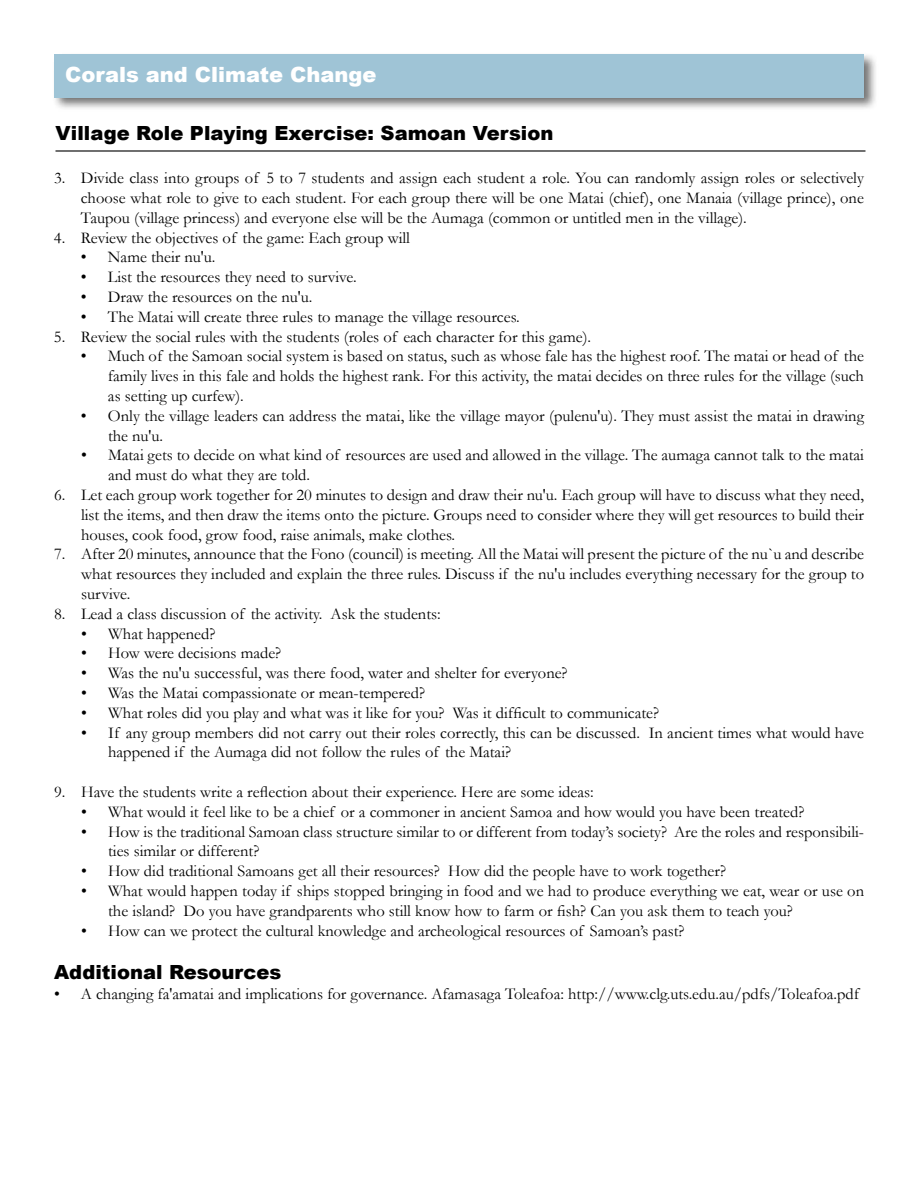
<style>
.page{position:relative;width:918px;height:1188px;background:#fff}
.page>*{position:absolute;margin:0;border:0;box-sizing:border-box;transform-origin:0 0}
.t1{font:900 21px "Arial";color:#fff}
.t2{font:900 19.5px "Arial";color:#000}
.t3{font:16.5px/19.8px "Garamond";color:#000}
</style>
<div class="page">
<div style="left:52px;top:52px;width:826px;height:60px;background:#000;opacity:.55"></div>
<div style="left:54px;top:54px;width:810px;height:43px;background:#9fc4d6"></div>
<hr style="left:56px;top:150px;width:810px;height:2px;background:#000">
<p class="t1" style="left:65px;top:59px;width:313px">Corals and Climate Change</p>
<p class="t2" style="left:56px;top:119px;width:499px">Village Role Playing Exercise: Samoan Version</p>
<p class="t3" style="left:81px;top:168px;width:785px;text-align:justify;text-indent:-27px">3. Divide class into groups of 5 to 7 students and assign each student a role. You can randomly assign roles or selectively choose what role to give to each student. For each group there will be one Matai (chief), one Manaia (village prince), one Taupou (village princess) and everyone else will be the Aumaga (common or untitled men in the village).</p>
<p class="t3" style="left:54px;top:227px;width:358px">4. Review the objectives of the game: Each group will</p>
<p class="t3" style="left:81px;top:247px;width:136px">• Name their nu'u.</p>
<p class="t3" style="left:81px;top:267px;width:277px">• List the resources they need to survive.</p>
<p class="t3" style="left:81px;top:287px;width:233px">• Draw the resources on the nu'u.</p>
<p class="t3" style="left:81px;top:307px;width:440px">• The Matai will create three rules to manage the village resources.</p>
<p class="t3" style="left:54px;top:326px;width:539px">5. Review the social rules with the students (roles of each character for this game).</p>
<p class="t3" style="left:108px;top:346px;width:758px;text-align:justify;text-indent:-27px">• Much of the Samoan social system is based on status, such as whose fale has the highest roof. The matai or head of the family lives in this fale and holds the highest rank. For this activity, the matai decides on three rules for the village (such as setting up curfew).</p>
<p class="t3" style="left:108px;top:406px;width:758px;text-indent:-27px">• Only the village leaders can address the matai, like the village mayor (pulenu'u). They must assist the matai in drawing the nu'u.</p>
<p class="t3" style="left:108px;top:445px;width:757px;text-indent:-27px">• Matai gets to decide on what kind of resources are used and allowed in the village. The aumaga cannot talk to the matai and must do what they are told.</p>
<p class="t3" style="left:81px;top:485px;width:785px;text-align:justify;text-indent:-27px">6. Let each group work together for 20 minutes to design and draw their nu'u. Each group will have to discuss what they need, list the items, and then draw the items onto the picture. Groups need to consider where they will get resources to build their houses, cook food, grow food, raise animals, make clothes.</p>
<p class="t3" style="left:81px;top:544px;width:785px;text-align:justify;text-indent:-27px">7. After 20 minutes, announce that the Fono (council) is meeting. All the Matai will present the picture of the nu`u and describe what resources they included and explain the three rules. Discuss if the nu'u includes everything necessary for the group to survive.</p>
<p class="t3" style="left:54px;top:604px;width:388px">8. Lead a class discussion of the activity. Ask the students:</p>
<p class="t3" style="left:81px;top:623px;width:136px">• What happened?</p>
<p class="t3" style="left:81px;top:643px;width:202px">• How were decisions made?</p>
<p class="t3" style="left:81px;top:663px;width:488px">• Was the nu'u successful, was there food, water and shelter for everyone?</p>
<p class="t3" style="left:81px;top:683px;width:345px">• Was the Matai compassionate or mean-tempered?</p>
<p class="t3" style="left:81px;top:703px;width:579px">• What roles did you play and what was it like for you? Was it difficult to communicate?</p>
<p class="t3" style="left:108px;top:722px;width:758px;text-indent:-27px">• If any group members did not carry out their roles correctly, this can be discussed. In ancient times what would have happened if the Aumaga did not follow the rules of the Matai?</p>
<p class="t3" style="left:54px;top:782px;width:541px">9. Have the students write a reflection about their experience. Here are some ideas:</p>
<p class="t3" style="left:81px;top:802px;width:725px">• What would it feel like to be a chief or a commoner in ancient Samoa and how would you have been treated?</p>
<p class="t3" style="left:108px;top:821px;width:757px;text-indent:-27px">• How is the traditional Samoan class structure similar to or different from today’s society? Are the roles and responsibili&shy;ties similar or different?</p>
<p class="t3" style="left:81px;top:861px;width:646px">• How did traditional Samoans get all their resources? How did the people have to work together?</p>
<p class="t3" style="left:108px;top:881px;width:757px;text-indent:-27px">• What would happen today if ships stopped bringing in food and we had to produce everything we eat, wear or use on the island? Do you have grandparents who still know how to farm or fish? Can you ask them to teach you?</p>
<p class="t3" style="left:81px;top:920px;width:605px">• How can we protect the cultural knowledge and archeological resources of Samoan’s past?</p>
<p class="t2" style="left:54px;top:958px;width:229px">Additional Resources</p>
<p class="t3" style="left:54px;top:983px;width:807px">• A changing fa'amatai and implications for governance. Afamasaga Toleafoa: http://www.clg.uts.edu.au/pdfs/Toleafoa.pdf</p>
</div>
